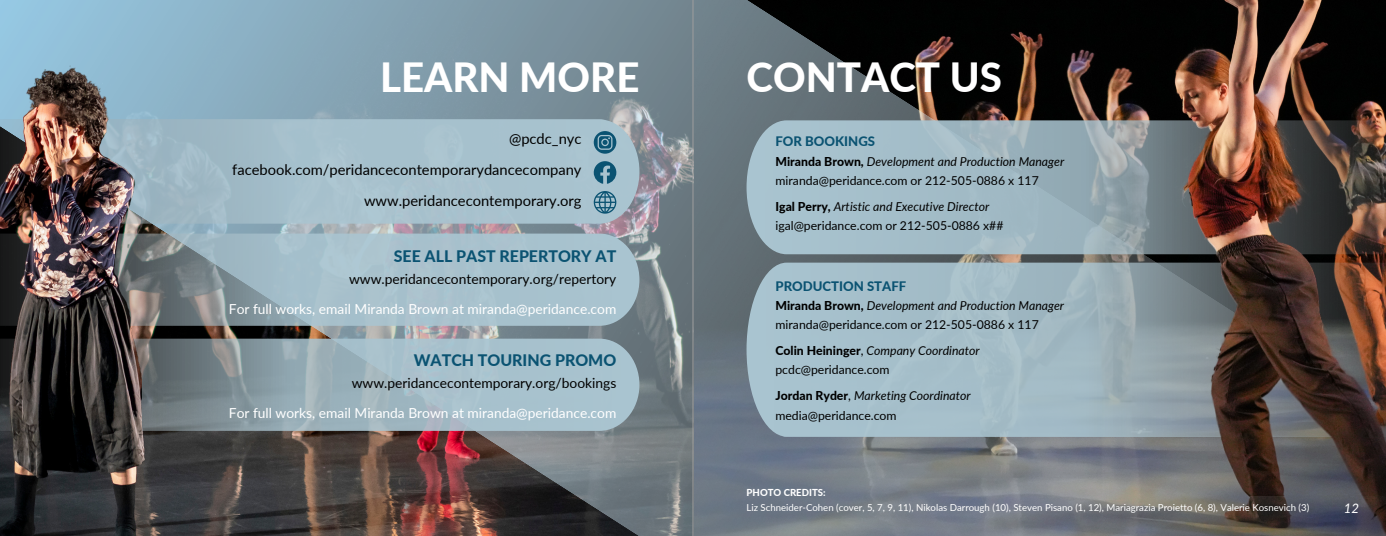
<style>
.page{position:relative;width:1386px;height:536px;background:#fff}
.page>*{position:absolute;margin:0;border:0;box-sizing:border-box;transform-origin:0 0}
.t1{font:800 40.25px "Lato";color:#fff}
.t2{font:800 15.92px "Lato";color:#0b5372}
.t3{font:14.7px "Lato";color:#000}
.t4{font:13.83px "Lato";color:#fff}
.t5{font:13.83px "Lato";color:#000}
.t6{font:800 13.12px "Lato";color:#0b5372}
.t7{font:italic 13.12px "Lato";color:#fff}
.t8{font:italic 12.25px "Lato";color:#000}
.t9{font:12.25px "Lato";color:#000}
.t10{font:9.62px "Lato";color:#fff}
.t11{font:800 9.62px "Lato";color:#fff}
.s1{font-weight:800;font-style:normal}
.s2{font-style:normal}
</style>
<div class="page">
<img style="left:0;top:0;width:1386px;height:535px">
<svg style="left:747px;top:262px;width:421px;height:174px;background:#a0b8c2"></svg>
<svg style="left:141px;top:233px;width:498px;height:93px;background:#9db3bd"></svg>
<svg style="left:141px;top:338px;width:498px;height:92px;background:#96aab3"></svg>
<svg style="left:747px;top:120px;width:421px;height:134px;background:#9cb3bd"></svg>
<svg style="left:141px;top:119px;width:498px;height:104px;background:#a4beca"></svg>
<svg style="left:594px;top:161px;width:22px;height:22px"></svg>
<svg style="left:594px;top:131px;width:22px;height:22px"></svg>
<svg style="left:594px;top:191px;width:22px;height:22px"></svg>
<img style="left:0;top:28px;width:141px;height:507px">
<img style="left:1168px;top:0;width:218px;height:495px">
<hr style="left:693px;top:0;width:1px;height:535px;background:#9f9e9e">
<p class="t1" style="left:380px;top:52px;width:261px">LEARN MORE</p>
<p class="t3" style="left:509px;top:130px;width:74px">@pcdc_nyc</p>
<p class="t3" style="left:232px;top:160px;width:351px">facebook.com/peridancecontemporarydancecompany</p>
<p class="t3" style="left:364px;top:191px;width:219px">www.peridancecontemporary.org</p>
<p class="t2" style="left:394px;top:246px;width:224px">SEE ALL PAST REPERTORY AT</p>
<p class="t5" style="left:349px;top:271px;width:269px">www.peridancecontemporary.org/repertory</p>
<p class="t4" style="left:229px;top:300px;width:389px">For full works, email Miranda Brown at miranda@peridance.com</p>
<p class="t2" style="left:414px;top:350px;width:204px">WATCH TOURING PROMO</p>
<p class="t5" style="left:352px;top:374px;width:266px">www.peridancecontemporary.org/bookings</p>
<p class="t4" style="left:229px;top:404px;width:389px">For full works, email Miranda Brown at miranda@peridance.com</p>
<p class="t1" style="left:747px;top:52px;width:257px">CONTACT US</p>
<p class="t6" style="left:775px;top:133px;width:101px">FOR BOOKINGS</p>
<p class="t8" style="left:775px;top:154px;width:290px"><span class="s1">Miranda Brown,</span> Development and Production Manager</p>
<p class="t9" style="left:775px;top:173px;width:265px">miranda@peridance.com or 212-505-0886 x 117</p>
<p class="t8" style="left:775px;top:199px;width:215px"><span class="s1">Igal Perry,</span> Artistic and Executive Director</p>
<p class="t9" style="left:775px;top:218px;width:230px">igal@peridance.com or 212-505-0886 x##</p>
<p class="t6" style="left:775px;top:278px;width:132px">PRODUCTION STAFF</p>
<p class="t8" style="left:775px;top:297px;width:290px"><span class="s1">Miranda Brown,</span> Development and Production Manager</p>
<p class="t9" style="left:775px;top:317px;width:265px">miranda@peridance.com or 212-505-0886 x 117</p>
<p class="t8" style="left:775px;top:343px;width:206px"><span class="s1">Colin Heininger</span><span class="s2">,</span> Company Coordinator</p>
<p class="t9" style="left:775px;top:362px;width:116px">pcdc@peridance.com</p>
<p class="t8" style="left:775px;top:388px;width:197px"><span class="s1">Jordan Ryder</span><span class="s2">,</span> Marketing Coordinator</p>
<p class="t9" style="left:775px;top:407px;width:123px">media@peridance.com</p>
<p class="t11" style="left:747px;top:486px;width:81px">PHOTO CREDITS:</p>
<p class="t10" style="left:747px;top:501px;width:564px">Liz Schneider-Cohen (cover, 5, 7, 9, 11), Nikolas Darrough (10), Steven Pisano (1, 12), Mariagrazia Proietto (6, 8), Valerie Kosnevich (3)</p>
<p class="t7" style="left:1344px;top:500px;width:17px">12</p>
</div>
